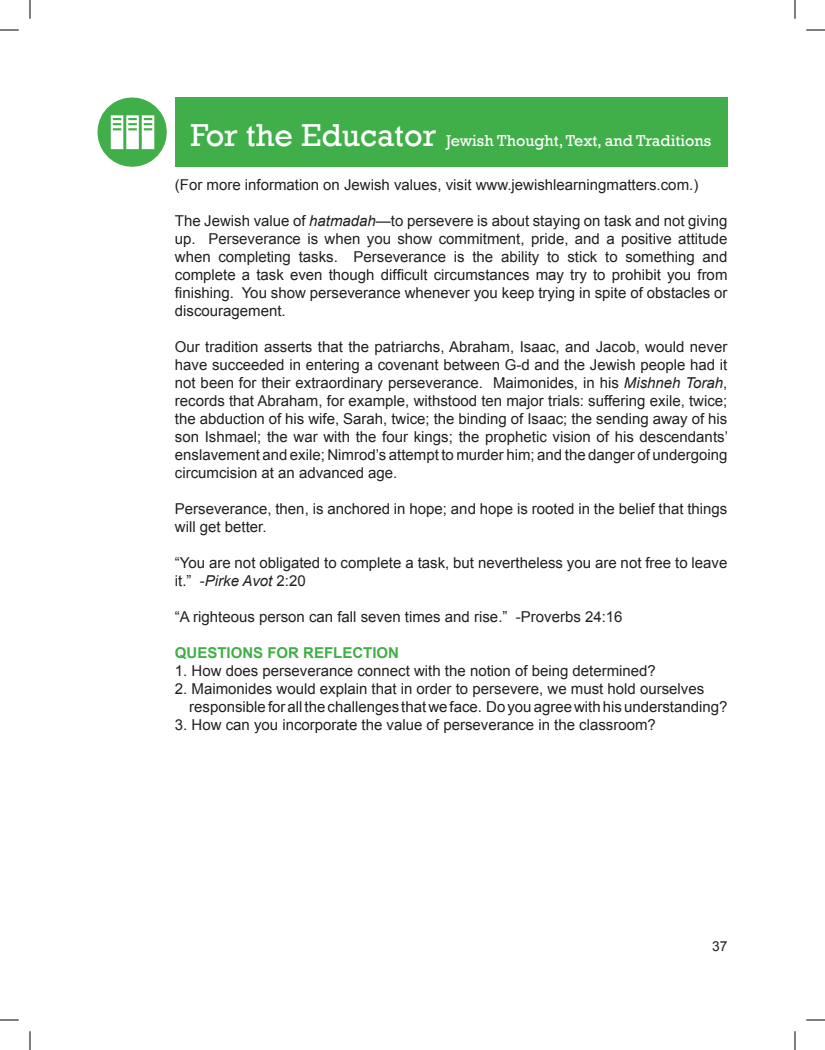
<style>
.page{position:relative;width:825px;height:1050px;background:#fff}
.page>*{position:absolute;margin:0;border:0;box-sizing:border-box;transform-origin:0 0}
.t1{font:16.25px "Rockwell";color:#fff}
.t2{font:15px/18px "Arial";color:#231f20}
.t3{font:700 15px "Arial";color:#40ae49}
.t4{font:13.75px "Arial";color:#231f20}
.s1{font-size:32.5px}
.s2{font-style:italic}
</style>
<div class="page">
<div style="left:175px;top:98px;width:553px;height:69px;background:#40ae49"></div>
<svg style="left:97px;top:97px;width:70px;height:70px"></svg>
<svg style="left:0;top:29px;width:19px;height:2px"></svg>
<svg style="left:806px;top:29px;width:19px;height:2px"></svg>
<svg style="left:0;top:1019px;width:19px;height:2px"></svg>
<svg style="left:806px;top:1019px;width:19px;height:2px"></svg>
<svg style="left:29px;top:0;width:2px;height:19px"></svg>
<svg style="left:29px;top:1031px;width:2px;height:19px"></svg>
<svg style="left:794px;top:0;width:2px;height:19px"></svg>
<svg style="left:794px;top:1031px;width:2px;height:19px"></svg>
<p class="t1" style="left:190px;top:131px;width:522px"><span class="s1">For the Educator</span> Jewish Thought,Text, and Traditions</p>
<p class="t2" style="left:175px;top:176px;width:525px">(For more information on Jewish values, visit www.jewishlearningmatters.com.)</p>
<p class="t2" style="left:175px;top:212px;width:554px;text-align:justify">The Jewish value of <span class="s2">hatmadah</span>—to persevere is about staying on task and not giving up. Perseverance is when you show commitment, pride, and a positive attitude when completing tasks. Perseverance is the ability to stick to something and complete a task even though difficult circumstances may try to prohibit you from finishing. You show perseverance whenever you keep trying in spite of obstacles or discouragement.</p>
<p class="t2" style="left:175px;top:338px;width:555px;text-align:justify">Our tradition asserts that the patriarchs, Abraham, Isaac, and Jacob, would never have succeeded in entering a covenant between G-d and the Jewish people had it not been for their extraordinary perseverance. Maimonides, in his <span class="s2">Mishneh Torah</span>, records that Abraham, for example, withstood ten major trials: suffering exile, twice; the abduction of his wife, Sarah, twice; the binding of Isaac; the sending away of his son Ishmael; the war with the four kings; the prophetic vision of his descendants’ enslavement and exile; Nimrod’s attempt to murder him; and the danger of undergoing circumcision at an advanced age.</p>
<p class="t2" style="left:175px;top:500px;width:554px">Perseverance, then, is anchored in hope; and hope is rooted in the belief that things will get better.</p>
<p class="t2" style="left:175px;top:554px;width:554px">“You are not obligated to complete a task, but nevertheless you are not free to leave it.” -<span class="s2">Pirke Avot</span> 2:20</p>
<p class="t2" style="left:175px;top:608px;width:449px">“A righteous person can fall seven times and rise.” -Proverbs 24:16</p>
<p class="t3" style="left:175px;top:643px;width:226px">QUESTIONS FOR REFLECTION</p>
<p class="t2" style="left:175px;top:662px;width:483px">1. How does perseverance connect with the notion of being determined?</p>
<p class="t2" style="left:189px;top:680px;width:540px;text-indent:-14px">2. Maimonides would explain that in order to persevere, we must hold ourselves responsible for all the challenges that we face. Do you agree with his understanding?</p>
<p class="t2" style="left:175px;top:716px;width:483px">3. How can you incorporate the value of perseverance in the classroom?</p>
<p class="t4" style="left:712px;top:937px;width:17px">37</p>
</div>
